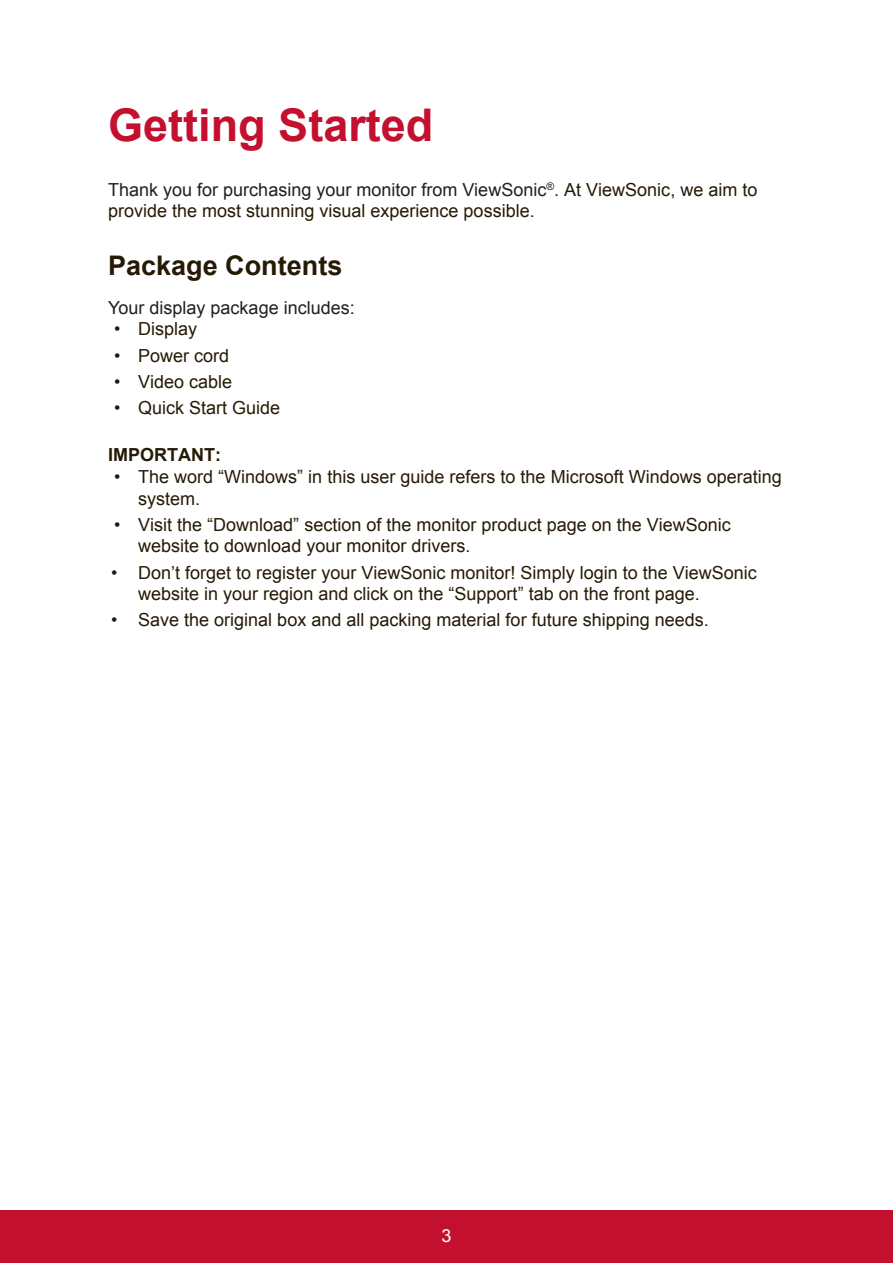
<style>
.page{position:relative;width:893px;height:1263px;background:#fff}
.page>*{position:absolute;margin:0;border:0;box-sizing:border-box;transform-origin:0 0}
.t1{font:700 45px "Arial";color:#c3102f}
.t2{font:700 27px "Arial";color:#251a05}
.t3{font:18px/21.6px "Arial";color:#251a05}
.t4{font:18px "Arial";color:#231f20}
.t5{font:700 18px "Arial";color:#251a05}
.t6{font:18px "Arial";color:#fff}
.s1{color:#231f20}
</style>
<div class="page">
<div style="left:0;top:1210px;width:892px;height:53px;background:#c3102f"></div>
<h1 class="t1" style="left:108px;top:95px;width:327px">Getting Started</h1>
<p class="t3" style="left:108px;top:179px;width:650px"><span class="s1">Thank you for purchasing your monitor from ViewSonic</span><sup>®</sup><span class="s1">.</span> At ViewSonic, we aim to provide the most stunning visual experience possible.</p>
<h2 class="t2" style="left:108px;top:247px;width:236px">Package Contents</h2>
<p class="t4" style="left:108px;top:296px;width:248px">Your display package includes:</p>
<p class="t3" style="left:114px;top:318px;width:84px">• Display</p>
<p class="t3" style="left:114px;top:344px;width:117px">• Power cord</p>
<p class="t3" style="left:114px;top:371px;width:120px">• Video cable</p>
<p class="t3" style="left:114px;top:397px;width:168px">• Quick Start Guide</p>
<p class="t5" style="left:108px;top:443px;width:114px">IMPORTANT:</p>
<p class="t3" style="left:138px;top:466px;width:645px;text-indent:-24px">• The word “Windows” in this user guide refers to the Microsoft Windows operating system.</p>
<p class="t3" style="left:138px;top:514px;width:594px;text-indent:-24px">• Visit the “Download” section of the monitor product page on the ViewSonic website to download your monitor drivers.</p>
<p class="t3" style="left:138px;top:561px;width:620px;text-indent:-27px">• Don’t forget to register your ViewSonic monitor! Simply login to the ViewSonic website in your region and click on the “Support” tab on the front page.</p>
<p class="t3" style="left:111px;top:609px;width:599px">• Save the original box and all packing material for future shipping needs.</p>
<p class="t6" style="left:441px;top:1223px;width:12px">3</p>
</div>
